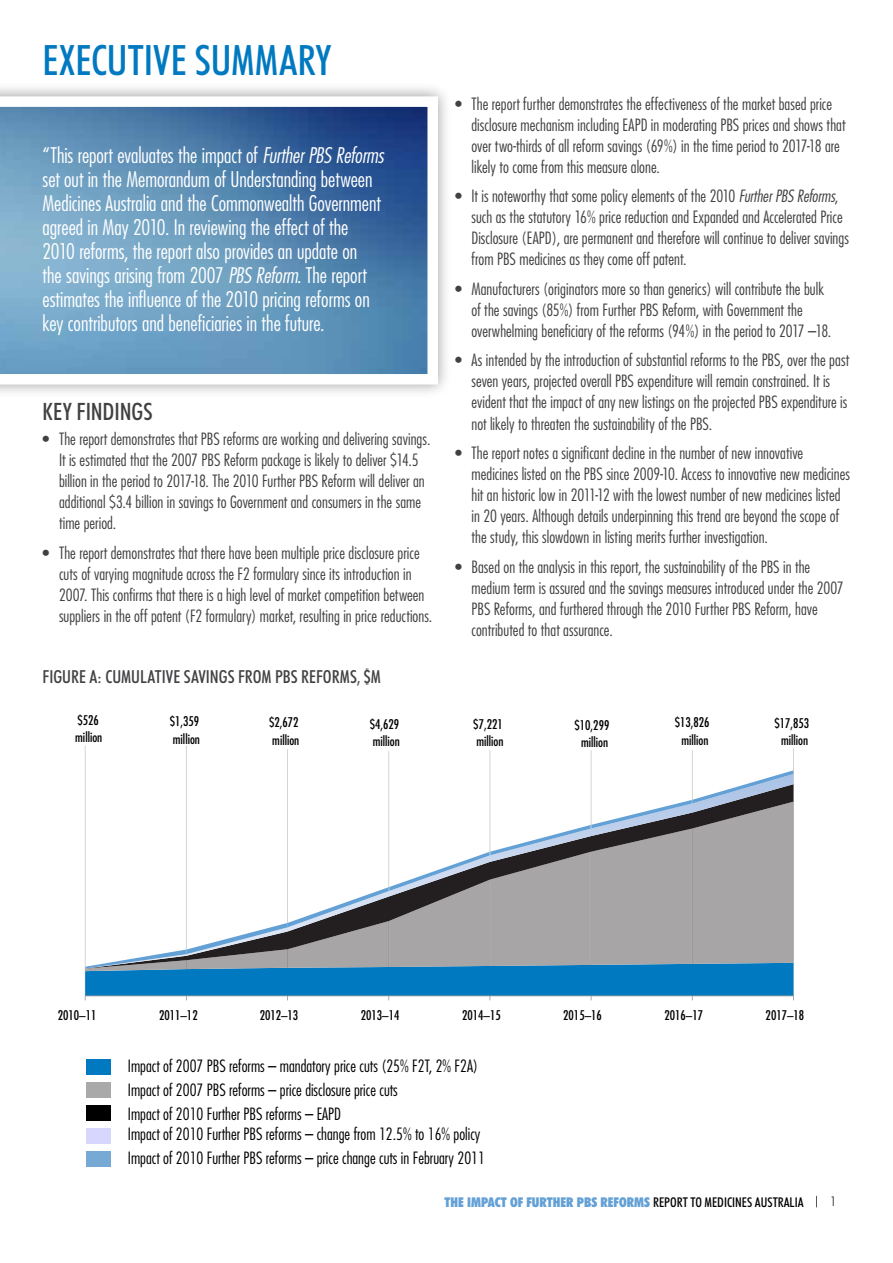
<style>
.page{position:relative;width:893px;height:1263px;background:#fff}
.page>*{position:absolute;margin:0;border:0;box-sizing:border-box;transform-origin:0 0}
.t1{font:500 condensed 42px "Futura BT";color:#0079c1}
.t2{font:500 condensed 24px "Futura BT";letter-spacing:-.005em;color:#414042}
.t3{font:300 condensed 21px/24px "Futura";color:#fff}
.t4{font:500 condensed 18px "Futura BT";color:#414042}
.t5{font:300 condensed 16.5px/21px "Futura";letter-spacing:.005em;color:#414042}
.t6{font:300 condensed 16.5px/24px "Futura";color:#000}
.t7{font:900 condensed 13.5px "Futura BT";color:#63a0d6}
.t8{font:500 condensed 13.5px "Futura BT";color:#58595b}
.t9{font:condensed 13.05px/17.4px "Futura";color:#000}
.s1{font-style:italic}
.s2{font-weight:500;color:#000}
</style>
<div class="page">
<div style="left:0;top:82px;width:452px;height:316px;background:#f7f7f7"></div>
<svg style="left:0;top:91px;width:443px;height:299px;background:#6f98bc"></svg>
<hr style="left:85px;top:745px;width:1px;height:251px;background:#cbcbca">
<hr style="left:186px;top:745px;width:1px;height:251px;background:#cbcbca">
<hr style="left:287px;top:749px;width:1px;height:247px;background:#cbcbca">
<hr style="left:388px;top:751px;width:1px;height:245px;background:#cbcbca">
<hr style="left:489px;top:750px;width:1px;height:246px;background:#cbcbca">
<hr style="left:591px;top:750px;width:1px;height:246px;background:#cbcbca">
<hr style="left:692px;top:750px;width:1px;height:246px;background:#cbcbca">
<hr style="left:793px;top:749px;width:1px;height:247px;background:#cbcbca">
<svg style="left:85px;top:770px;width:708px;height:193px"></svg>
<svg style="left:85px;top:963px;width:709px;height:37px;background:#2d8bc3"></svg>
<div style="left:86px;top:1059px;width:25px;height:15px;background:#0079c1"></div>
<div style="left:86px;top:1082px;width:25px;height:15px;background:#a9a9a9"></div>
<div style="left:86px;top:1105px;width:25px;height:15px;background:#000"></div>
<div style="left:86px;top:1128px;width:25px;height:16px;background:#d6d6fe"></div>
<div style="left:86px;top:1151px;width:25px;height:16px;background:#76a9d4"></div>
<h1 class="t1" style="left:43px;top:34px;width:291px">EXECUTIVE SUMMARY</h1>
<p class="t3" style="left:43px;top:143px;width:343px">“This report evaluates the impact of <span class="s1">Further PBS Reforms </span>set out in the Memorandum of Understanding between Medicines Australia and the Commonwealth Government agreed in May 2010. In reviewing the effect of the 2010 reforms, the report also provides an update on<br>the savings arising from 2007 <span class="s1">PBS Reform</span>. The report estimates the influence of the 2010 pricing reforms on key contributors and beneficiaries in the future.</p>
<h2 class="t2" style="left:43px;top:397px;width:110px">KEY FINDINGS</h2>
<p class="t5" style="left:59px;top:429px;width:373px;text-indent:-16px">• The report demonstrates that PBS reforms are working and delivering savings.<br>It is estimated that the 2007 PBS Reform package is likely to deliver $14.5 billion in the period to 2017-18. The 2010 Further PBS Reform will deliver an additional $3.4 billion in savings to Government and consumers in the same time period.</p>
<p class="t5" style="left:59px;top:542px;width:375px;text-indent:-16px">• The report demonstrates that there have been multiple price disclosure price cuts of varying magnitude across the F2 formulary since its introduction in 2007. This confirms that there is a high level of market competition between suppliers in the off patent (F2 formulary) market, resulting in price reductions.</p>
<p class="t4" style="left:43px;top:666px;width:340px">FIGURE A: CUMULATIVE SAVINGS FROM PBS RE FORMS, $M</p>
<p class="t5" style="left:471px;top:93px;width:376px;text-indent:-16px">• The report further demonstrates the effectiveness of the market based price disclosure mechanism including EAPD in moderating PBS prices and shows that over two-thirds of all reform savings (69%) in the time period to 2017-18 are likely to come from this measure alone.</p>
<p class="t5" style="left:471px;top:185px;width:379px;text-indent:-16px">• It is noteworthy that some policy elements of the 2010 <span class="s1">Further PBS Reforms</span>, such as the statutory 16% price reduction and Expanded and Accelerated Price Disclosure (EAPD), are permanent and therefore will continue to deliver savings from PBS medicines as they come off patent.</p>
<p class="t5" style="left:471px;top:278px;width:361px;text-indent:-16px">• Manufacturers (originators more so than generics) will contribute the bulk of the savings (85%) from Further PBS Reform, with Government the overwhelming beneficiary of the reforms (94%) in the period to 2017 –18.</p>
<p class="t5" style="left:471px;top:349px;width:379px;text-indent:-16px">• As intended by the introduction of substantial reforms to the PBS, over the past seven years, projected overall PBS expenditure will remain constrained. It is evident that the impact of any new listings on the projected PBS expenditure is not likely to threaten the sustainability of the PBS.</p>
<p class="t5" style="left:471px;top:443px;width:380px;text-indent:-16px">• The report notes a significant decline in the number of new innovative medicines listed on the PBS since 2009-10. Access to innovative new medicines hit an historic low in 2011-12 with the lowest number of new medicines listed in 20 years. Although details underpinning this trend are beyond the scope of the study, this slowdown in listing merits further investigation.</p>
<p class="t5" style="left:471px;top:556px;width:374px;text-indent:-16px">• Based on the analysis in this report, the sustainability of the PBS in the medium term is assured and the savings measures introduced under the 2007<br>PBS Reforms, and furthered through the 2010 Further PBS Reform, have contributed to that assurance.</p>
<p class="t9" style="left:75px;top:711px;width:29px">$526 million</p>
<p class="t9" style="left:170px;top:712px;width:32px">$1,359 million</p>
<p class="t9" style="left:269px;top:714px;width:32px">$2,672 million</p>
<p class="t9" style="left:370px;top:715px;width:32px">$4,629 million</p>
<p class="t9" style="left:473px;top:715px;width:32px">$7,221 million</p>
<p class="t9" style="left:575px;top:716px;width:36px;text-align:center">$10,299 million</p>
<p class="t9" style="left:675px;top:714px;width:36px;text-align:center">$13,826 million</p>
<p class="t9" style="left:774px;top:714px;width:36px;text-align:center">$17,853 million</p>
<p class="t9" style="left:58px;top:1007px;width:40px">2010–11</p>
<p class="t9" style="left:159px;top:1007px;width:40px">2011–12</p>
<p class="t9" style="left:260px;top:1007px;width:40px">2012–13</p>
<p class="t9" style="left:361px;top:1007px;width:40px">2013–14</p>
<p class="t9" style="left:462px;top:1007px;width:40px">2014–15</p>
<p class="t9" style="left:563px;top:1007px;width:40px">2015–16</p>
<p class="t9" style="left:664px;top:1007px;width:40px">2016–17</p>
<p class="t9" style="left:766px;top:1007px;width:40px">2017–18</p>
<p class="t6" style="left:128px;top:1054px;width:352px">Impact of 2007 PBS reforms – mandatory price cuts (25% F2T, 2% F2A)<br>Impact of 2007 PBS reforms – price disclosure price cuts<br>Impact of 2010 Further PBS reforms – EAPD</p>
<p class="t6" style="left:128px;top:1122px;width:359px">Impact of 2010 Further PBS reforms – change from 12.5% to 16% policy<br>Impact of 2010 Further PBS reforms – price change cuts in February 2011</p>
<p class="t7" style="left:445px;top:1194px;width:360px">THE IMPACT OF FURTHER PBS REFORMS <span class="s2">REPORT TO MEDICINES AUSTRALIA</span></p>
<p class="t8" style="left:831px;top:1193px;width:7px">1</p>
</div>
